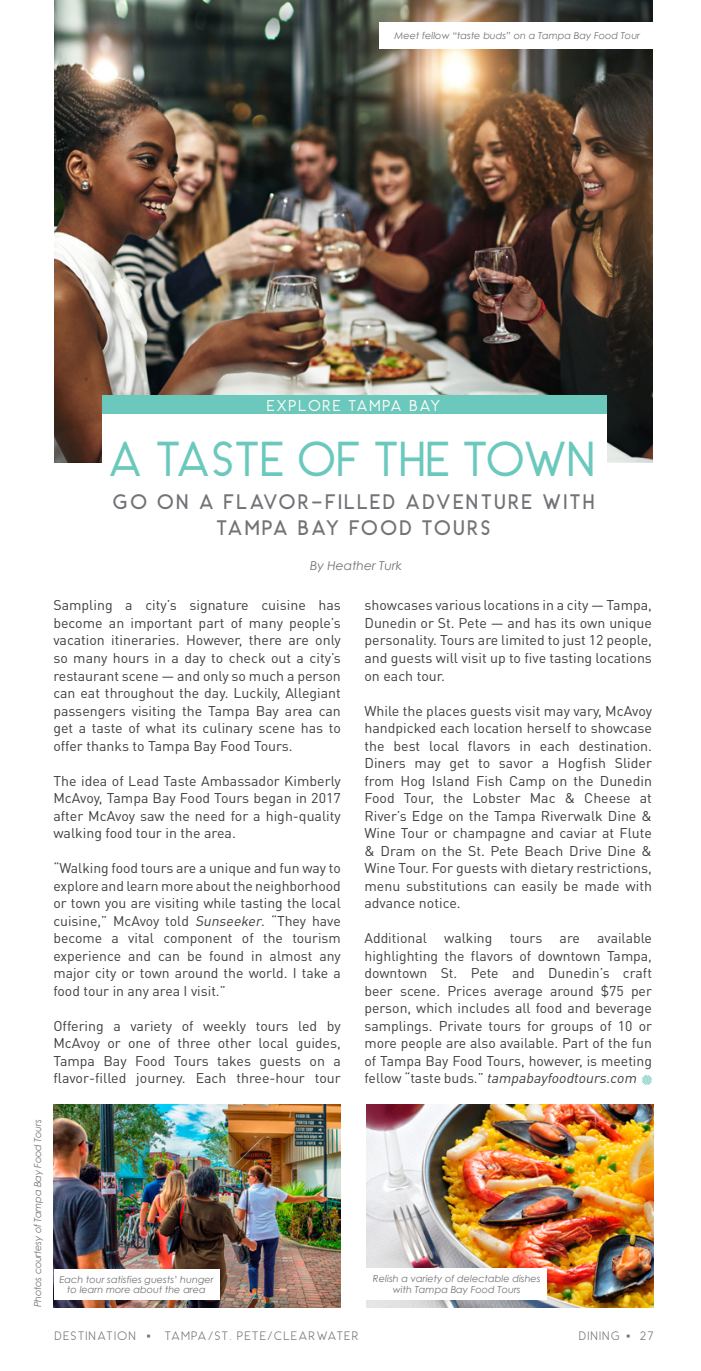
<style>
.page{position:relative;width:701px;height:1371px;background:#fff}
.page>*{position:absolute;margin:0;border:0;box-sizing:border-box;transform-origin:0 0}
.t1{font:500 49px "Carrol";color:#6bc8bd}
.t2{font:600 21px/25.2px "Carrol";letter-spacing:.1em;color:#727376;text-align:center}
.t3{font:500 15.75px "Carrol";letter-spacing:.1em;color:#fcfbf2}
.t4{font:14px/17.5px "DIN Pro";color:#3e3e3f;text-align:justify}
.t5{font:12.25px "Carrol";letter-spacing:.1em;color:#727376}
.t6{font:italic 12.25px "Century Gothic";color:#727376}
.t7{font:italic 9.62px/10.5px "Century Gothic";color:#727376;text-align:center}
.t8{font:italic 9.62px "Century Gothic";letter-spacing:-.02em;color:#727376}
.s1{font-style:italic}
.s2{font-family:"Calibri"}
</style>
<div class="page">
<svg style="left:642px;top:1075px;width:10px;height:9px"></svg>
<img style="left:54px;top:1104px;width:286px;height:203px">
<img style="left:367px;top:1104px;width:286px;height:203px">
<div style="left:54px;top:1269px;width:165px;height:30px;background:#fff"></div>
<div style="left:367px;top:1267px;width:180px;height:32px;background:#fff"></div>
<img style="left:54px;top:0;width:599px;height:462px">
<div style="left:102px;top:395px;width:504px;height:20px;background:#6bc8bd"></div>
<div style="left:102px;top:414px;width:504px;height:180px;background:#fff"></div>
<div style="left:379px;top:22px;width:276px;height:26px;background:#fff"></div>
<p class="t7" style="left:394px;top:30px;width:247px">Meet fellow “taste buds” on a Tampa Bay Food Tour</p>
<p class="t3" style="left:267px;top:396px;width:176px">EXPLORE TAMPA BAY</p>
<p class="t1" style="left:110px;top:430px;width:490px">A TASTE OF THE TOWN</p>
<p class="t2" style="left:113px;top:489px;width:483px">GO ON A FLAVOR-FILLED ADVENTURE WITH<br>TAMPA BAY FOOD TOURS</p>
<p class="t6" style="left:310px;top:558px;width:93px">By Heather Turk</p>
<p class="t4" style="left:53px;top:596px;width:289px">Sampling a city’s signature cuisine has become an important part of many people’s vacation itineraries. However, there are only so many hours in a day to check out a city’s restaurant scene — and only so much a person can eat throughout the day. Luckily, Allegiant passengers visiting the Tampa Bay area can get a taste of what its culinary scene has to offer thanks to Tampa Bay Food Tours.</p>
<p class="t4" style="left:53px;top:771px;width:289px">The idea of Lead Taste Ambassador Kimberly McAvoy, Tampa Bay Food Tours began in 2017 after McAvoy saw the need for a high-quality walking food tour in the area.</p>
<p class="t4" style="left:53px;top:858px;width:289px">“Walking food tours are a unique and fun way to explore and learn more about the neighborhood or town you are visiting while tasting the local cuisine,” McAvoy told <span class="s1">Sunseeker</span>. “They have become a vital component of the tourism experience and can be found in almost any major city or town around the world. I take a food tour in any area I visit.”</p>
<p class="t4" style="left:53px;top:1016px;width:289px">Offering a variety of weekly tours led by McAvoy or one of three other local guides, Tampa Bay Food Tours takes guests on a flavor-filled journey. Each three-hour tour</p>
<p class="t4" style="left:364px;top:596px;width:289px">showcases various locations in a city — Tampa, Dunedin or St. Pete — and has its own unique personality. Tours are limited to just 12 people, and guests will visit up to five tasting locations on each tour.</p>
<p class="t4" style="left:364px;top:701px;width:289px">While the places guests visit may vary, McAvoy handpicked each location herself to showcase the best local flavors in each destination.<br>Diners may get to savor a Hogfish Slider from Hog Island Fish Camp on the Dunedin Food Tour, the Lobster Mac &amp; Cheese at River’s Edge on the Tampa Riverwalk Dine &amp; Wine Tour or champagne and caviar at Flute &amp; Dram on the St. Pete Beach Drive Dine &amp; Wine Tour. For guests with dietary restrictions, menu substitutions can easily be made with advance notice.</p>
<p class="t4" style="left:364px;top:928px;width:289px">Additional walking tours are available highlighting the flavors of downtown Tampa, downtown St. Pete and Dunedin’s craft beer scene. Prices average around $75 per person, which includes all food and beverage samplings. Private tours for groups of 10 or more people are also available. Part of the fun of Tampa Bay Food Tours, however, is meeting fe l low “ ta st e b u d s . ” <span class="s1">tampabayfoodtours.com</span></p>
<p class="t8" style="left:32px;top:1307px;width:189px;rotate:-90deg">Photos courtesy of Tampa Bay Food Tours</p>
<p class="t7" style="left:59px;top:1273px;width:156px">Each tour satisfies guests’ hunger to learn more about the area</p>
<p class="t7" style="left:373px;top:1273px;width:169px">Relish a variety of delectable dishes with Tampa Bay Food Tours</p>
<p class="t5" style="left:55px;top:1328px;width:305px">DESTINATION <span class="s2">▪</span> TAMPA/ST. PETE/CLEARWATER</p>
<p class="t5" style="left:579px;top:1328px;width:76px">DINING <span class="s2">▪</span> 27</p>
</div>
